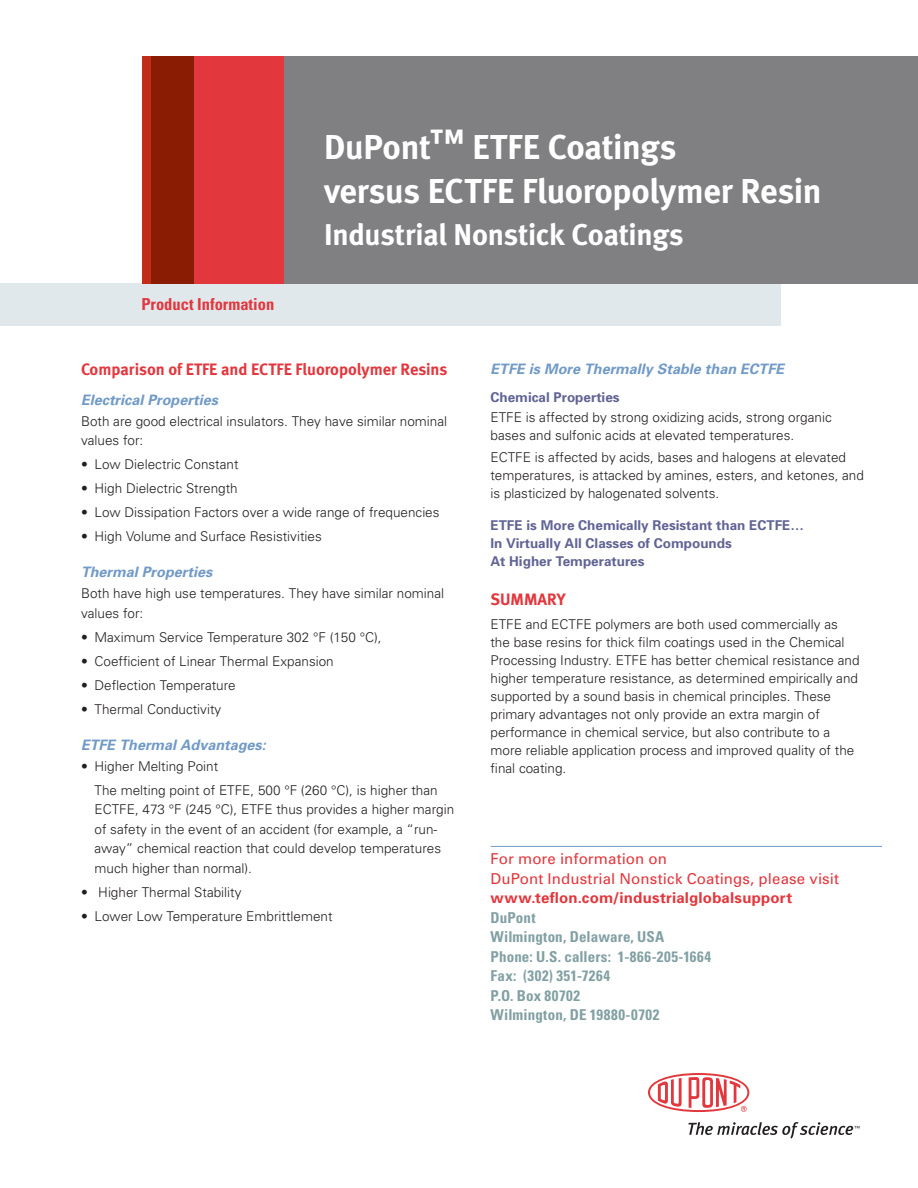
<style>
.page{position:relative;width:918px;height:1188px;background:#fff}
.page>*{position:absolute;margin:0;border:0;box-sizing:border-box;transform-origin:0 0}
.t1{font:34.5px/44.4px "Meta Bold LF";letter-spacing:-.01em;color:#fff}
.t2{font:30px "Meta Bold LF";letter-spacing:-.01em;color:#fff}
.t3{font:16.5px "Meta Bold LF";color:#e3373d}
.t4{font:700 condensed 16.5px "Univers";color:#e3373d}
.t5{font:700 condensed 15px/19.5px "Univers";letter-spacing:.015em;color:#82a0a3}
.t6{font:15px/19.5px "Univers";letter-spacing:.005em;color:#e3373d}
.t7{font:700 15px "Univers";letter-spacing:.015em;color:#e3373d}
.t8{font:italic 700 14.4px "Univers";color:#719ac7}
.t9{font:300 13.5px/18px "Univers";color:#231f20}
.t10{font:700 13.5px/18px "Univers";color:#616494}
</style>
<div class="page">
<div style="left:0;top:284px;width:781px;height:42px;background:#e0e8ec"></div>
<div style="left:284px;top:56px;width:634px;height:228px;background:#808083"></div>
<div style="left:194px;top:56px;width:90px;height:228px;background:#e1373d"></div>
<div style="left:151px;top:56px;width:43px;height:228px;background:#891c02"></div>
<div style="left:142px;top:56px;width:9px;height:228px;background:#c02d19"></div>
<svg style="left:648px;top:1073px;width:101px;height:39px"></svg>
<svg style="left:688px;top:1122px;width:172px;height:17px"></svg>
<hr style="left:490px;top:846px;width:392px;height:1px;background:#719ac7">
<p class="t4" style="left:141px;top:294px;width:134px">Product Information</p>
<h1 class="t1" style="left:324px;top:124px;width:499px">DuPont™ ETFE Coatings<br>versus ECTFE Fluoropolymer Resin</h1>
<h2 class="t2" style="left:324px;top:217px;width:361px">Industrial Nonstick Coatings</h2>
<p class="t3" style="left:81px;top:359px;width:368px">Comparison of ETFE and ECTFE Fluoropolymer Resins</p>
<p class="t8" style="left:81px;top:391px;width:138px">Electrical Properties</p>
<p class="t9" style="left:81px;top:411px;width:368px;line-height:19.5px">Both are good electrical insulators. They have similar nominal values for:</p>
<p class="t9" style="left:81px;top:455px;width:159px">• Low Dielectric Constant</p>
<p class="t9" style="left:81px;top:479px;width:158px">• High Dielectric Strength</p>
<p class="t9" style="left:81px;top:503px;width:360px">• Low Dissipation Factors over a wide range of frequencies</p>
<p class="t9" style="left:81px;top:527px;width:242px">• High Volume and Surface Resistivities</p>
<p class="t8" style="left:81px;top:563px;width:133px">Thermal Properties</p>
<p class="t9" style="left:81px;top:583px;width:365px;line-height:19.5px">Both have high use temperatures. They have similar nominal values for:</p>
<p class="t9" style="left:81px;top:628px;width:302px">• Maximum Service Temperature 302 °F (150 °C),</p>
<p class="t9" style="left:81px;top:652px;width:254px">• Coefficient of Linear Thermal Expansion</p>
<p class="t9" style="left:81px;top:676px;width:156px">• Deflection Temperature</p>
<p class="t9" style="left:81px;top:700px;width:142px">• Thermal Conductivity</p>
<p class="t8" style="left:81px;top:736px;width:186px">ETFE Thermal Advantages:</p>
<p class="t9" style="left:94px;top:754px;width:345px;line-height:24px;text-indent:-14px">• Higher Melting Point<br>The melting point of ETFE, 500 °F (260 °C), is higher than</p>
<p class="t9" style="left:94px;top:799px;width:361px;line-height:19.5px">ECTFE, 473 °F (245 °C), ETFE thus provides a higher margin of safety in the event of an accident (for example, a “run&shy;away” chemical reaction that could develop temperatures much higher than normal).</p>
<p class="t9" style="left:81px;top:883px;width:162px">• Higher Thermal Stability</p>
<p class="t9" style="left:81px;top:907px;width:253px">• Lower Low Temperature Embrittlement</p>
<p class="t8" style="left:490px;top:360px;width:295px">ETFE is More Thermally Stable than ECTFE</p>
<p class="t10" style="left:490px;top:388px;width:131px">Chemical Properties</p>
<p class="t9" style="left:490px;top:408px;width:343px">ETFE is affected by strong oxidizing acids, strong organic bases and sulfonic acids at elevated temperatures.</p>
<p class="t9" style="left:490px;top:448px;width:375px">ECTFE is affected by acids, bases and halogens at elevated temperatures, is attacked by amines, esters, and ketones, and is plasticized by halogenated solvents.</p>
<p class="t10" style="left:490px;top:516px;width:315px">ETFE is More Chemically Resistant than ECTFE…<br>In Virtually All Classes of Compounds<br>At Higher Temperatures</p>
<p class="t3" style="left:490px;top:589px;width:77px">SUMMARY</p>
<p class="t9" style="left:490px;top:615px;width:371px">ETFE and ECTFE polymers are both used commercially as the base resins for thick film coatings used in the Chemical Processing Industry. ETFE has better chemical resistance and higher temperature resistance, as determined empirically and supported by a sound basis in chemical principles. These primary advantages not only provide an extra margin of performance in chemical service, but also contribute to a more reliable application process and improved quality of the final coating.</p>
<p class="t6" style="left:490px;top:849px;width:350px">For more information on<br>DuPont Industrial Nonstick Coatings, please visit</p>
<p class="t7" style="left:490px;top:888px;width:303px">www.teflon.com/industrialglobalsupport</p>
<p class="t5" style="left:490px;top:908px;width:222px">DuPont<br>Wilmington, Delaware, USA<br>Phone: U.S. callers: 1-866-205-1664<br>Fax: (302) 351-7264<br>P.O. Box 80702<br>Wilmington, DE 19880-0702</p>
</div>
